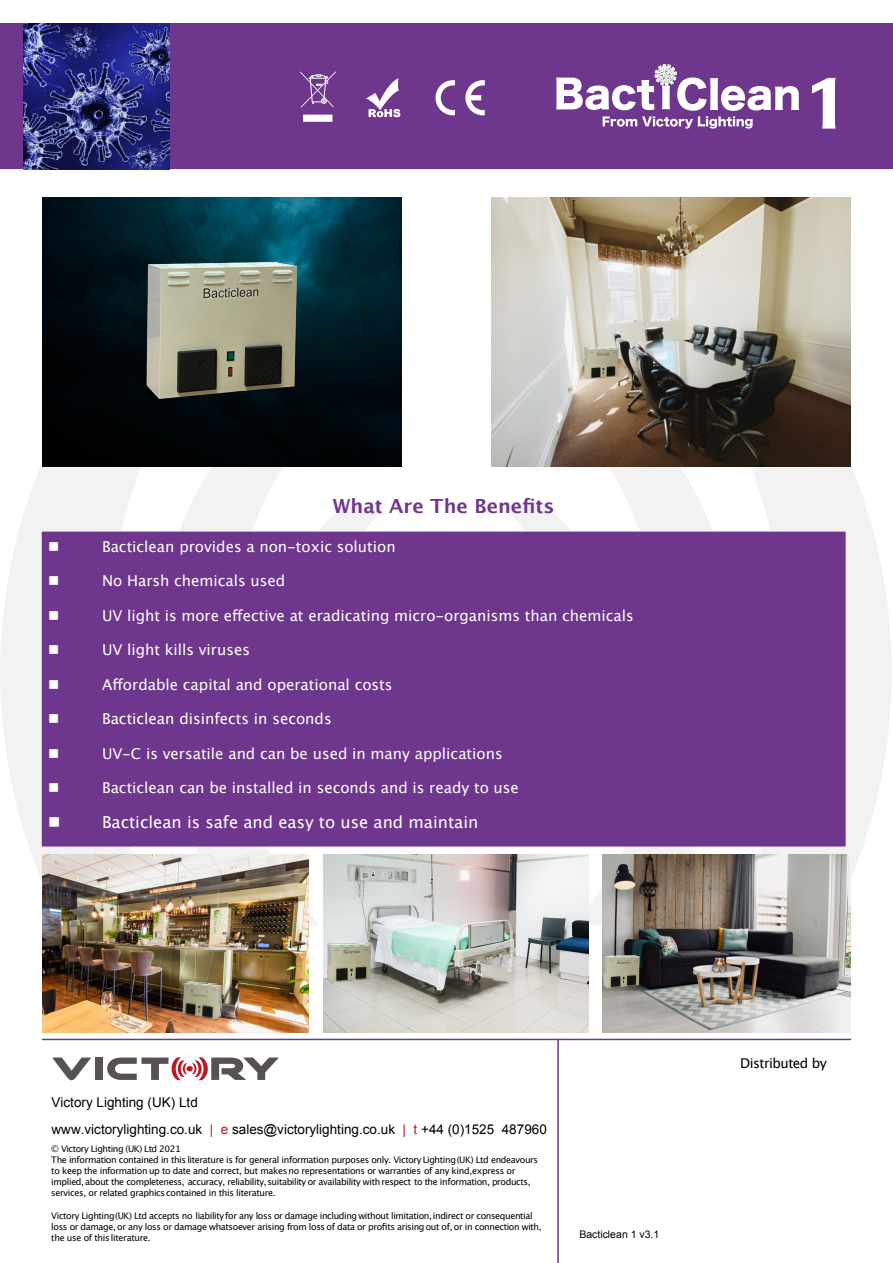
<style>
.page{position:relative;width:893px;height:1263px;background:#fff}
.page>*{position:absolute;margin:0;border:0;box-sizing:border-box;transform-origin:0 0}
.t1{font:700 19.5px "Lucida Grande";color:#6e368c}
.t2{font:16.5px "Lucida Grande";color:#fff}
.t3{font:16.5px "Wingdings";color:#fff}
.t4{font:15px "Lucida Grande";color:#fff}
.t5{font:15px "Wingdings";color:#fff}
.t6{font:13.5px/27px "Arial";color:#000}
.t7{font:13.5px "Lucida Grande";letter-spacing:-.04em;color:#000}
.t8{font:10.5px "Arial";color:#000}
.t9{font:9px/10.8px "Lucida Grande";letter-spacing:-.04em;color:#000}
.s1{color:#be1622}
</style>
<div class="page">
<svg style="left:0;top:321px;width:153px;height:702px"></svg>
<svg style="left:320px;top:505px;width:66px;height:27px"></svg>
<svg style="left:153px;top:467px;width:167px;height:458px"></svg>
<svg style="left:572px;top:467px;width:89px;height:458px"></svg>
<svg style="left:661px;top:321px;width:231px;height:702px;fill:#f3f3f3"></svg>
<svg style="left:504px;top:505px;width:110px;height:27px"></svg>
<div style="left:0;top:24px;width:893px;height:145px;background:#6e368c"></div>
<svg style="left:465px;top:80px;width:20px;height:35px"></svg>
<svg style="left:435px;top:80px;width:20px;height:35px"></svg>
<svg style="left:366px;top:78px;width:35px;height:40px"></svg>
<svg style="left:300px;top:71px;width:36px;height:51px"></svg>
<img style="left:24px;top:24px;width:145px;height:145px">
<div style="left:42px;top:532px;width:804px;height:314px;background:#6e368c"></div>
<hr style="left:43px;top:1039px;width:807px;height:1px;background:#6e368c">
<svg style="left:52px;top:1057px;width:39px;height:23px"></svg>
<div style="left:95px;top:1057px;width:8px;height:23px;background:#575153"></div>
<svg style="left:107px;top:1057px;width:172px;height:23px"></svg>
<hr style="left:557px;top:1039px;width:2px;height:224px;background:#6e368c">
<svg style="left:556px;top:64px;width:243px;height:65px"></svg>
<svg style="left:812px;top:78px;width:23px;height:51px"></svg>
<img style="left:492px;top:198px;width:358px;height:269px">
<img style="left:584px;top:348px;width:35px;height:32px">
<img style="left:43px;top:198px;width:358px;height:269px">
<img style="left:146px;top:262px;width:152px;height:141px">
<img style="left:603px;top:855px;width:247px;height:177px">
<img style="left:604px;top:956px;width:36px;height:33px">
<img style="left:43px;top:855px;width:266px;height:177px">
<img style="left:179px;top:981px;width:43px;height:40px">
<img style="left:190px;top:989px;width:17px;height:12px">
<img style="left:323px;top:855px;width:266px;height:177px">
<img style="left:328px;top:944px;width:42px;height:39px">
<h1 class="t1" style="left:333px;top:498px;width:223px">What Are The Benefits</h1>
<h3 class="t5" style="left:48px;top:540px;width:13px">■</h3>
<h3 class="t4" style="left:102px;top:540px;width:295px">Bacticlean provides a non-toxic solution</h3>
<h3 class="t5" style="left:48px;top:575px;width:13px">■</h3>
<h3 class="t4" style="left:102px;top:574px;width:185px">No Harsh chemicals used</h3>
<h3 class="t5" style="left:48px;top:609px;width:13px">■</h3>
<h3 class="t4" style="left:102px;top:609px;width:533px">UV light is more effective at eradicating micro-organisms than chemicals</h3>
<h3 class="t5" style="left:48px;top:644px;width:13px">■</h3>
<h3 class="t4" style="left:102px;top:643px;width:150px">UV light kills viruses</h3>
<h3 class="t5" style="left:48px;top:678px;width:13px">■</h3>
<h3 class="t4" style="left:102px;top:678px;width:292px">Affordable capital and operational costs</h3>
<h3 class="t5" style="left:48px;top:713px;width:13px">■</h3>
<h3 class="t4" style="left:102px;top:712px;width:231px">Bacticlean disinfects in seconds</h3>
<h3 class="t5" style="left:48px;top:747px;width:13px">■</h3>
<h3 class="t4" style="left:102px;top:747px;width:402px">UV-C is versatile and can be used in many applications</h3>
<h3 class="t5" style="left:48px;top:782px;width:13px">■</h3>
<h3 class="t4" style="left:102px;top:781px;width:418px">Bacticlean can be installed in seconds and is ready to use</h3>
<h2 class="t3" style="left:48px;top:815px;width:14px">■</h2>
<h2 class="t2" style="left:102px;top:815px;width:378px">Bacticlean is safe and easy to use and maintain</h2>
<h3 class="t6" style="left:52px;top:1090px;width:497px">Victory Lighting (UK) Ltd<br>www.victorylighting.co.uk <span class="s1">| e</span> sales@victorylighting.co.uk <span class="s1">| t</span> +44 (0)1525 487960</h3>
<p class="t9" style="left:51px;top:1144px;width:488px">© Victory Lighting (UK) Ltd 2021<br>The information contained in this literature is for general information purposes only. VictoryLighting(UK) Ltd endeavours to keep the information up to date and correct, but makes no representations or warranties of any kind,express or implied, about the completeness, accuracy, reliability,suitability or availability with respect to the information, products, services, or related graphics contained in this literature.</p>
<p class="t9" style="left:51px;top:1211px;width:492px">Victory Lighting(UK) Ltd accepts no liability for any loss or damage including without limitation, indirect or consequential loss or damage, or any loss or damage whatsoever arising from loss of data or profits arising out of, or in connection with, the use of this literature.</p>
<p class="t8" style="left:579px;top:1230px;width:81px">Bacticlean 1 v3.1</p>
<h3 class="t7" style="left:740px;top:1058px;width:88px">Distributed by</h3>
</div>
